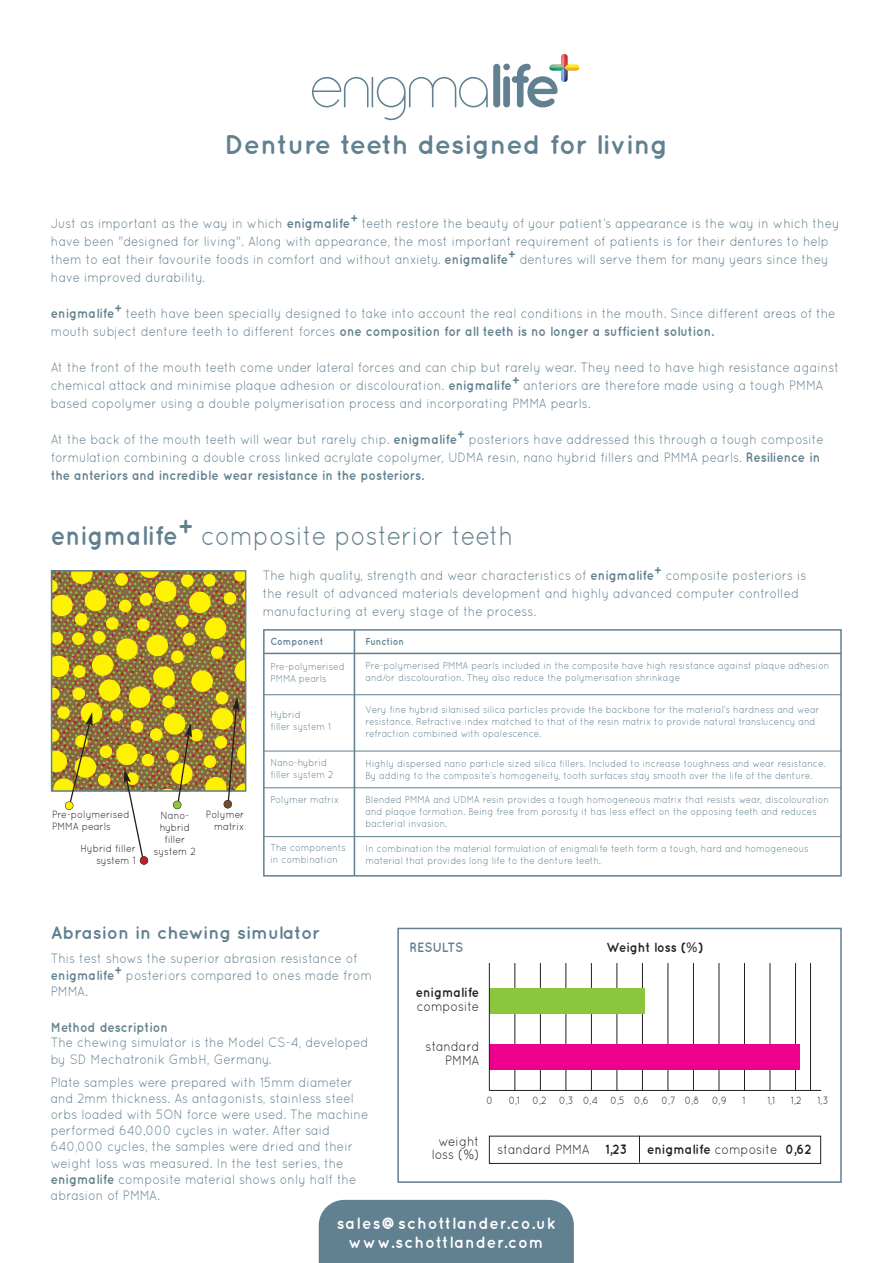
<style>
.page{position:relative;width:893px;height:1263px;background:#fff}
.page>*{position:absolute;margin:0;border:0;box-sizing:border-box;transform-origin:0 0}
.t1{font:27px "Quicksand";color:#618090;scale:.9 1}
.t2{font:700 27px "Quicksand";color:#618090}
.t3{font:700 18px "Quicksand";color:#618090}
.t4{font:700 16.5px/19.5px "Quicksand";letter-spacing:.065em;color:#fff;text-align:center;scale:.95 1}
.t5{font:13.5px/18px "Quicksand";color:#618090;scale:.9 1}
.t6{font:13.5px/13.5px "Quicksand";color:#231f20;text-align:right;scale:.9 1}
.t7{font:700 13.5px "Quicksand";color:#231f20;scale:.9 1}
.t8{font:700 13.5px "Quicksand";color:#618090;scale:.9 1}
.t9{font:10.5px/12px "Quicksand";color:#231f20;text-align:right;scale:.9 1}
.t10{font:10.05px/12.1px "Quicksand";color:#618090;scale:.9 1}
.t11{font:700 10.05px "Quicksand";color:#618090;scale:.9 1}
.s1{font-weight:700}
.s2{font-family:"Helvetica Neue";font-weight:400}
.s3{font-family:"Helvetica Neue";font-weight:300}
.s4{font-weight:400}
</style>
<div class="page">
<div style="left:263px;top:629px;width:579px;height:247px;border:2px solid #618090"></div>
<div style="left:319px;top:1200px;width:255px;height:63px;background:#618090"></div>
<div style="left:493px;top:64px;width:7px;height:43px;background:#618090;border-radius:3px"></div>
<div style="left:503px;top:76px;width:7px;height:31px;background:#618090;border-radius:3px"></div>
<svg style="left:512px;top:54px;width:67px;height:53px"></svg>
<div style="left:503px;top:64px;width:7px;height:6px;background:#618090;border-radius:50%"></div>
<svg style="left:312px;top:77px;width:56px;height:30px"></svg>
<hr style="left:372px;top:77px;width:1px;height:30px;background:#618090">
<svg style="left:377px;top:77px;width:111px;height:43px"></svg>
<hr style="left:354px;top:630px;width:1px;height:246px;background:#618090">
<hr style="left:263px;top:653px;width:578px;height:1px;background:#618090">
<hr style="left:263px;top:694px;width:578px;height:1px;background:#618090">
<hr style="left:263px;top:751px;width:578px;height:1px;background:#618090">
<hr style="left:263px;top:787px;width:578px;height:1px;background:#618090">
<hr style="left:263px;top:836px;width:578px;height:1px;background:#618090">
<svg style="left:52px;top:571px;width:195px;height:293px"></svg>
<div style="left:65px;top:802px;width:8px;height:8px;background:#fff200;border-radius:50%"></div>
<div style="left:65px;top:801px;width:8px;height:9px;border:1px solid #231f20;border-radius:50%"></div>
<div style="left:140px;top:856px;width:8px;height:8px;background:#be1e2d;border-radius:50%"></div>
<div style="left:140px;top:856px;width:8px;height:9px;border:1px solid #231f20;border-radius:50%"></div>
<div style="left:173px;top:801px;width:8px;height:8px;background:#8cc63f;border-radius:50%"></div>
<div style="left:173px;top:801px;width:8px;height:8px;border:1px solid #231f20;border-radius:50%"></div>
<div style="left:224px;top:800px;width:8px;height:8px;background:#754c28;border-radius:50%"></div>
<div style="left:224px;top:800px;width:8px;height:8px;border:1px solid #231f20;border-radius:50%"></div>
<div style="left:397px;top:928px;width:445px;height:255px;border:2px solid #618090"></div>
<hr style="left:514px;top:963px;width:1px;height:128px;background:#231f20">
<hr style="left:540px;top:963px;width:1px;height:127px;background:#231f20">
<hr style="left:565px;top:963px;width:1px;height:127px;background:#231f20">
<hr style="left:591px;top:963px;width:1px;height:127px;background:#231f20">
<hr style="left:616px;top:963px;width:1px;height:127px;background:#231f20">
<hr style="left:642px;top:963px;width:1px;height:127px;background:#231f20">
<hr style="left:668px;top:963px;width:1px;height:128px;background:#231f20">
<hr style="left:693px;top:963px;width:1px;height:128px;background:#231f20">
<hr style="left:719px;top:963px;width:1px;height:128px;background:#231f20">
<hr style="left:744px;top:963px;width:1px;height:128px;background:#231f20">
<hr style="left:770px;top:963px;width:1px;height:128px;background:#231f20">
<hr style="left:795px;top:963px;width:1px;height:128px;background:#231f20">
<hr style="left:810px;top:963px;width:1px;height:127px;background:#231f20">
<hr style="left:489px;top:1090px;width:332px;height:1px;background:#231f20">
<div style="left:489px;top:988px;width:156px;height:26px;background:#8cc63f"></div>
<div style="left:489px;top:1044px;width:310px;height:25px;background:#ec008c"></div>
<hr style="left:489px;top:963px;width:1px;height:128px;background:#231f20">
<div style="left:489px;top:1136px;width:332px;height:28px;border:1px solid #231f20"></div>
<svg style="left:639px;top:1136px;width:1px;height:26px"></svg>
<h1 class="t2" style="left:224px;top:135px;width:445px">Denture teeth designed for living</h1>
<p class="t5" style="left:51px;top:215px;width:878px">Just as important as the way in which <span class="s1">enigmalife</span><sup>+</sup> teeth restore the beauty of your patient’s appearance is the way in which they have been "designed for living". Along with appearance, the most important requirement of patients is for their dentures to help them to eat their favourite foods in comfort and without anxiety. <span class="s1">enigmalife</span><sup>+</sup> dentures will serve them for many years since they have improved durability.</p>
<p class="t5" style="left:51px;top:305px;width:873px"><span class="s1">enigmalife</span><sup>+</sup> teeth have been specially designed to take into account the real conditions in the mouth. Since different areas of the mouth subject denture teeth to different forces <span class="s1">one composition for all teeth is no longer a sufficient solution.</span></p>
<p class="t5" style="left:51px;top:359px;width:878px">At the front of the mouth teeth come under lateral forces and can chip but rarely wear. They need to have high resistance against chemical attack and minimise plaque adhesion or discolouration. <span class="s1">enigmalife</span><sup>+</sup> anteriors are therefore made using a tough PMMA based copolymer using a double polymerisation process and incorporating PMMA pearls.</p>
<p class="t5" style="left:51px;top:431px;width:860px">At the back of the mouth teeth will wear but rarely chip. <span class="s1">enigmalife</span><sup>+</sup> posteriors have addressed this through a tough composite formulation combining a double cross linked acrylate copolymer, UDMA resin, nano hybrid fillers and PMMA pearls. <span class="s1">Resilience in the anteriors and incredible wear resistance in the posteriors.</span></p>
<h1 class="t1" style="left:51px;top:525px;width:516px"><span class="s1">enigmalife</span><sup>+</sup> composite posterior teeth</h1>
<p class="t9" style="left:52px;top:809px;width:88px;text-align:left">Pre-polymerised<br>PMMA pearls</p>
<p class="t9" style="left:81px;top:843px;width:63px">Hybrid filler system 1</p>
<p class="t9" style="left:154px;top:809px;width:48px;text-align:center">Nano&shy;hybrid filler system 2</p>
<p class="t9" style="left:206px;top:809px;width:44px">Polymer matrix</p>
<p class="t5" style="left:263px;top:567px;width:605px">The high quality, strength and wear characteristics of <span class="s1">enigmalife</span><sup>+</sup> composite posteriors is the result of advanced materials development and highly advanced computer controlled manufacturing at every stage of the process.</p>
<p class="t11" style="left:270px;top:638px;width:60px">Component</p>
<p class="t10" style="left:270px;top:660px;width:84px">Pre-polymerised<br>PMMA pearls</p>
<p class="t10" style="left:270px;top:709px;width:69px">Hybrid<br>filler system 1</p>
<p class="t10" style="left:270px;top:757px;width:72px">Nano-hybrid filler system 2</p>
<p class="t10" style="left:270px;top:793px;width:78px">Polymer matrix</p>
<p class="t10" style="left:270px;top:842px;width:85px">The components in combination</p>
<p class="t11" style="left:366px;top:637px;width:44px">Function</p>
<p class="t10" style="left:366px;top:660px;width:517px">Pre-polymerised PMMA pearls included in the composite have high resistance against plaque adhesion and/or discolouration. They also reduce the polymerisation shrinkage</p>
<p class="t10" style="left:366px;top:703px;width:506px">Very fine hybrid silanised silica particles provide the backbone for the material’s hardness and wear resistance. Refractive index matched to that of the resin matrix to provide natural translucency and refraction combined with opalescence.</p>
<p class="t10" style="left:366px;top:758px;width:512px">Highly dispersed nano particle sized silica fillers. Included to increase toughness and wear resistance.<br>By adding to the composite’s homogeneity, tooth surfaces stay smooth over the life of the denture.</p>
<p class="t10" style="left:366px;top:794px;width:516px">Blended PMMA and UDMA resin provides a tough homogeneous matrix that resists wear, discolouration and plaque formation. Being free from porosity it has less effect on the opposing teeth and reduces bacterial invasion.</p>
<p class="t10" style="left:366px;top:842px;width:494px">In combination the material formulation of enigmalife teeth form a tough, hard and homogeneous material that provides long life to the denture teeth.</p>
<h2 class="t3" style="left:51px;top:926px;width:271px">Abrasion in chewing simulator</h2>
<p class="t5" style="left:51px;top:951px;width:358px;line-height:16.5px">This test shows the superior abrasion resistance of <span class="s1">enigmalife</span><sup>+</sup> posteriors compared to ones made from<br>PMMA.</p>
<p class="t8" style="left:51px;top:1022px;width:132px">Method description</p>
<p class="t5" style="left:51px;top:1035px;width:355px;line-height:16.2px">The chewing simulator is the Model CS-4, developed by SD Mechatronik GmbH, Germany.</p>
<p class="t5" style="left:51px;top:1074px;width:354px;line-height:16.2px">Plate samples were prepared with 15mm diameter and 2mm thickness. As antagonists, stainless steel orbs loaded with 5ON force were used. The machine performed 640,000 cycles in water. After said 640,000 cycles, the samples were dried and their weight loss was measured. In the test series, the <span class="s1">enigmalife</span> composite material shows only half the abrasion of PMMA.</p>
<p class="t8" style="left:410px;top:942px;width:61px">RESULTS</p>
<p class="t7" style="left:606px;top:942px;width:109px">Weight loss (<span class="s2">%</span>)</p>
<p class="t7" style="left:416px;top:988px;width:72px">enigmalife</p>
<p class="t6" style="left:417px;top:1000px;width:71px">composite</p>
<p class="t6" style="left:426px;top:1040px;width:61px">standard<br>PMMA</p>
<p class="t9" style="left:486px;top:1095px;width:9px">0</p>
<p class="t9" style="left:509px;top:1095px;width:244px">0,1 0,2 0,3 0,4 0,5 0,6 0,7 0,8 0,9</p>
<p class="t9" style="left:742px;top:1095px;width:5px">1</p>
<p class="t9" style="left:767px;top:1095px;width:10px">1,1</p>
<p class="t9" style="left:791px;top:1095px;width:14px">1,2</p>
<p class="t9" style="left:817px;top:1095px;width:14px">1,3</p>
<p class="t6" style="left:432px;top:1135px;width:55px;text-align:center">weight loss (<span class="s3">%</span>)</p>
<p class="t6" style="left:497px;top:1143px;width:145px">standard PMMA <span class="s1">1,23</span></p>
<p class="t7" style="left:647px;top:1144px;width:184px">enigmalife <span class="s4">composite</span> 0,62</p>
<p class="t4" style="left:337px;top:1215px;width:232px">sales@schottlander.co.uk www.schottlander.com</p>
</div>
